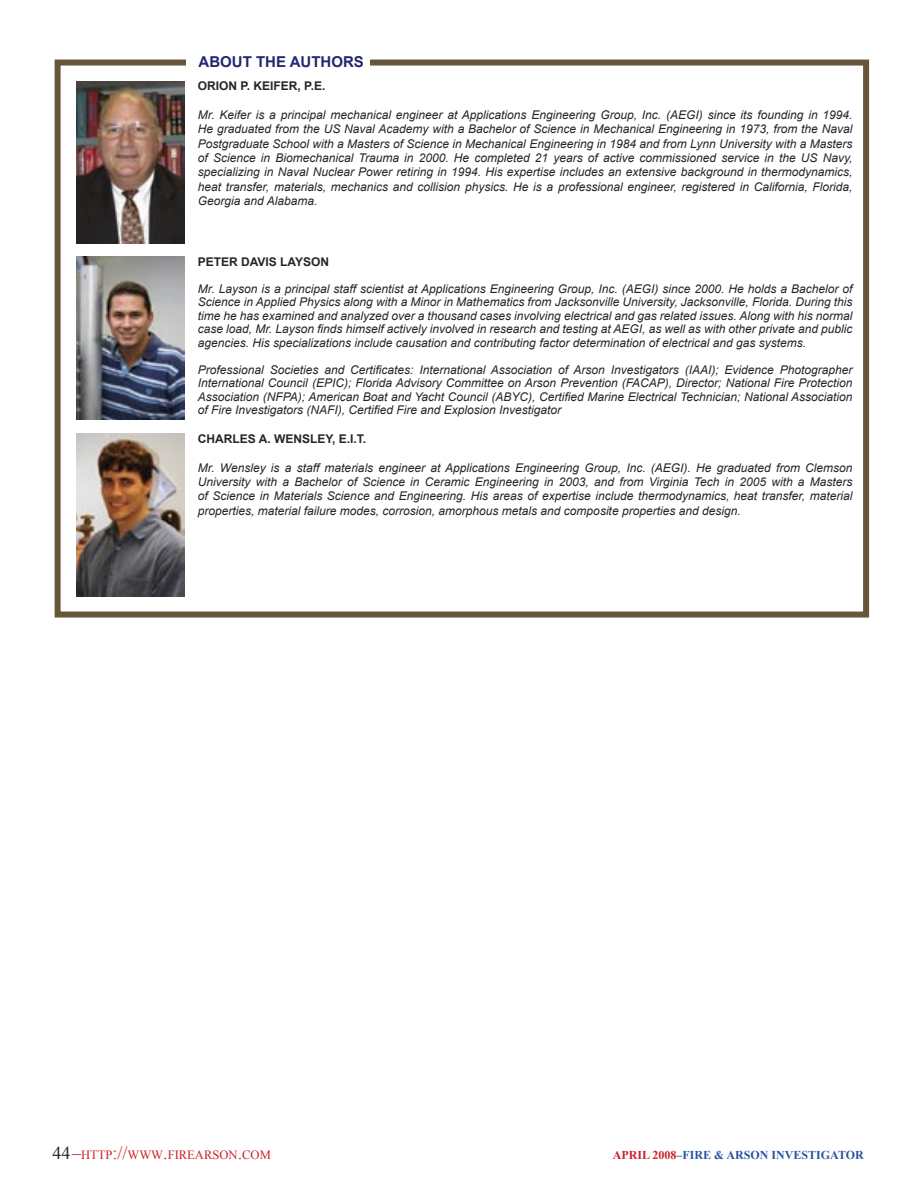
<style>
.page{position:relative;width:918px;height:1188px;background:#fff}
.page>*{position:absolute;margin:0;border:0;box-sizing:border-box;transform-origin:0 0}
.t1{font:18px "Times New Roman";color:#272525}
.t2{font:700 15px "Arial";color:#24266f}
.t3{font:12.6px "Times New Roman";color:#cc2229}
.t4{font:italic 12px/14.4px "Arial";color:#272525;text-align:justify}
.t5{font:700 12px "Arial";color:#272525}
.t6{font:700 12px "Times New Roman";color:#28559e}
.s1{font-size:18px}
.s2{color:#cc2229}
</style>
<div class="page">
<div style="left:55px;top:60px;width:814px;height:558px;border:6px solid #66573a"></div>
<img style="left:76px;top:434px;width:108px;height:162px">
<img style="left:76px;top:81px;width:108px;height:163px">
<img style="left:76px;top:257px;width:108px;height:162px">
<div style="left:186px;top:54px;width:184px;height:18px;background:#fff"></div>
<p class="t2" style="left:199px;top:53px;width:167px">ABOUT THE AUTHORS</p>
<p class="t5" style="left:198px;top:79px;width:129px">ORION P. KEIFER, P.E.</p>
<p class="t4" style="left:198px;top:107px;width:656px">Mr. Keifer is a principal mechanical engineer at Applications Engineering Group, Inc. (AEGI) since its founding in 1994.<br>He graduated from the US Naval Academy with a Bachelor of Science in Mechanical Engineering in 1973, from the Naval Postgraduate School with a Masters of Science in Mechanical Engineering in 1984 and from Lynn University with a Masters of Science in Biomechanical Trauma in 2000. He completed 21 years of active commissioned service in the US Navy, specializing in Naval Nuclear Power retiring in 1994. His expertise includes an extensive background in thermodynamics, heat transfer, materials, mechanics and collision physics. He is a professional engineer, registered in California, Florida, Georgia and Alabama.</p>
<p class="t5" style="left:198px;top:255px;width:133px">PETER DAVIS LAYSON</p>
<p class="t4" style="left:198px;top:282px;width:656px;line-height:13.5px">Mr. Layson is a principal staff scientist at Applications Engineering Group, Inc. (AEGI) since 2000. He holds a Bachelor of Science in Applied Physics along with a Minor in Mathematics from Jacksonville University, Jacksonville, Florida. During this time he has examined and analyzed over a thousand cases involving electrical and gas related issues. Along with his normal case load, Mr. Layson finds himself actively involved in research and testing at AEGI, as well as with other private and public agencies. His specializations include causation and contributing factor determination of electrical and gas systems.</p>
<p class="t4" style="left:198px;top:363px;width:656px;line-height:13.5px">Professional Societies and Certificates: International Association of Arson Investigators (IAAI); Evidence Photographer International Council (EPIC); Florida Advisory Committee on Arson Prevention (FACAP), Director; National Fire Protection Association (NFPA); American Boat and Yacht Council (ABYC), Certified Marine Electrical Technician; National Association of Fire Investigators (NAFI), Certified Fire and Explosion Investigator</p>
<p class="t5" style="left:198px;top:432px;width:170px">CHARLES A. WENSLEY, E.I.T.</p>
<p class="t4" style="left:198px;top:460px;width:656px">Mr. Wensley is a staff materials engineer at Applications Engineering Group, Inc. (AEGI). He graduated from Clemson University with a Bachelor of Science in Ceramic Engineering in 2003, and from Virginia Tech in 2005 with a Masters of Science in Materials Science and Engineering. His areas of expertise include thermodynamics, heat transfer, material properties, material failure modes, corrosion, amorphous metals and composite properties and design.</p>
<p class="t1" style="left:52px;top:1142px;width:19px">44</p>
<p class="t3" style="left:72px;top:1148px;width:200px"><span class="s1">–</span>HTTP<span class="s1">://</span>WWW<span class="s1">.</span>FIREARSON<span class="s1">.</span>COM</p>
<p class="t6" style="left:613px;top:1148px;width:252px"><span class="s2">APRIL 2008</span>–FIRE &amp; ARSON INVESTIGATOR</p>
</div>
